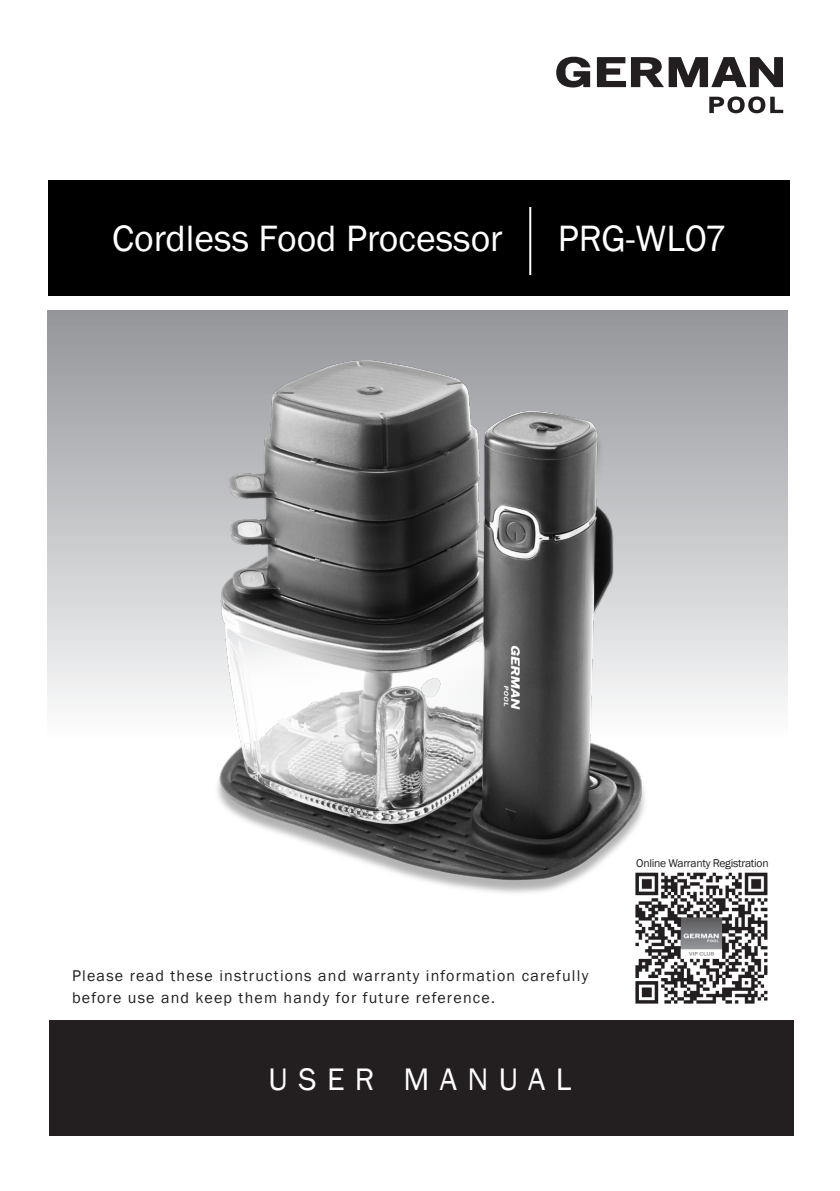
<style>
.page{position:relative;width:840px;height:1191px;background:#fff}
.page>*{position:absolute;margin:0;border:0;box-sizing:border-box;transform-origin:0 0}
.t1{font:37.6px "Franklin Gothic";color:#fff}
.t2{font:32px "Franklin Gothic";letter-spacing:.325em;color:#fff}
.t3{font:16px/21.6px "Franklin Gothic";letter-spacing:.075em;color:#231f20}
.t4{font:11.6px "Franklin Gothic";letter-spacing:-.025em;color:#231f20}
</style>
<div class="page">
<div style="left:48px;top:310px;width:739px;height:533px;background:linear-gradient(to bottom,#96989c,#fff)"></div>
<img style="left:153px;top:315px;width:536px;height:578px">
<svg style="left:709px;top:96px;width:73px;height:17px"></svg>
<svg style="left:596px;top:57px;width:186px;height:30px"></svg>
<svg style="left:556px;top:57px;width:34px;height:30px"></svg>
<div style="left:49px;top:1020px;width:744px;height:116px;background:#231f20"></div>
<img style="left:629px;top:866px;width:139px;height:138px">
<div style="left:48px;top:180px;width:740px;height:116px;background:#000"></div>
<hr style="left:529px;top:207px;width:2px;height:68px;background:#fff">
<p class="t1" style="left:112px;top:215px;width:391px">Cordless Food Processor</p>
<p class="t1" style="left:557px;top:215px;width:170px">PRG-WL07</p>
<p class="t3" style="left:72px;top:965px;width:517px">Please read these instructions and warranty information carefully before use and keep them handy for future reference.</p>
<p class="t2" style="left:268px;top:1059px;width:304px">USER MANUAL</p>
<p class="t4" style="left:636px;top:855px;width:134px">Online Warranty Registration</p>
</div>
